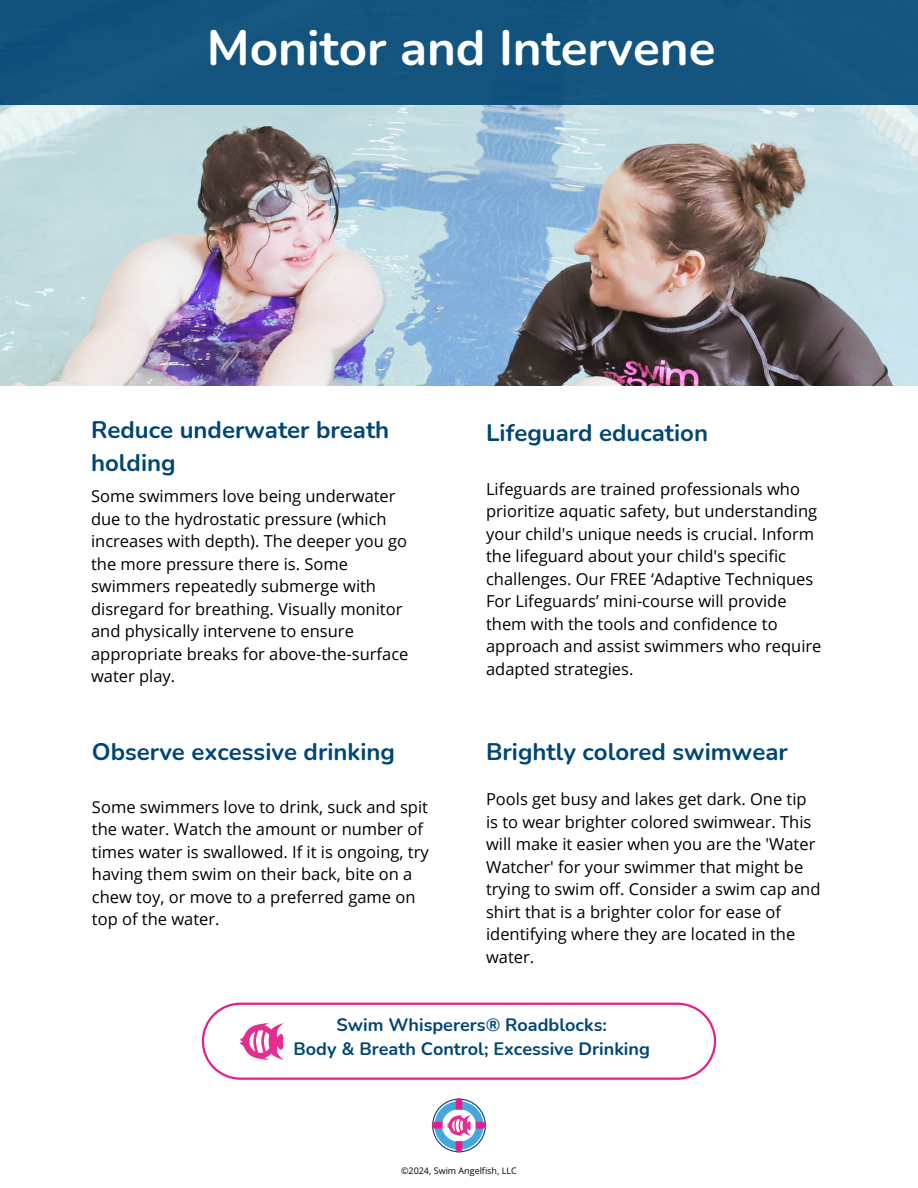
<style>
.page{position:relative;width:918px;height:1188px;background:#fff}
.page>*{position:absolute;margin:0;border:0;box-sizing:border-box;transform-origin:0 0}
.t1{font:700 49.5px "Nunito";color:#fff}
.t2{font:700 24px/32.7px "Nunito";color:#004674}
.t3{font:700 18px/24.8px "Nunito";color:#004674;text-align:center}
.t4{font:16.5px/22.5px "Open Sans";color:#000}
.t5{font:9px "Open Sans";color:#000}
</style>
<div class="page">
<img style="left:0;top:105px;width:918px;height:281px">
<div style="left:0;top:0;width:918px;height:105px;background:#14557e"></div>
<svg style="left:432px;top:1098px;width:54px;height:54px"></svg>
<img style="left:448px;top:1116px;width:22px;height:19px">
<svg style="left:202px;top:1003px;width:514px;height:77px"></svg>
<img style="left:241px;top:1023px;width:43px;height:36px">
<h1 class="t1" style="left:207px;top:15px;width:510px">Monitor and Intervene</h1>
<h4 class="t2" style="left:91px;top:414px;width:300px">Reduce underwater breath holding</h4>
<h2 class="t4" style="left:91px;top:485px;width:319px">Some swimmers love being underwater due to the hydrostatic pressure (which increases with depth). The deeper you go the more pressure there is. Some swimmers repeatedly submerge with disregard for breathing. Visually monitor and physically intervene to ensure appropriate breaks for above-the-surface water play.</h2>
<h4 class="t2" style="left:486px;top:416px;width:224px">Lifeguard education</h4>
<h2 class="t4" style="left:486px;top:477px;width:337px">Lifeguards are trained professionals who prioritize aquatic safety, but understanding your child's unique needs is crucial. Inform the lifeguard about your child's specific challenges. Our FREE ‘Adaptive Techniques For Lifeguards’ mini-course will provide them with the tools and confidence to approach and assist swimmers who require adapted strategies.</h2>
<h2 class="t2" style="left:92px;top:735px;width:305px">Observe excessive drinking</h2>
<h2 class="t2" style="left:486px;top:735px;width:303px">Brightly colored swimwear</h2>
<h4 class="t4" style="left:92px;top:795px;width:338px">Some swimmers love to drink, suck and spit the water. Watch the amount or number of times water is swallowed. If it is ongoing, try having them swim on their back, bite on a chew toy, or move to a preferred game on top of the water.</h4>
<h4 class="t4" style="left:486px;top:788px;width:336px">Pools get busy and lakes get dark. One tip is to wear brighter colored swimwear. This will make it easier when you are the 'Water Watcher' for your swimmer that might be trying to swim off. Consider a swim cap and shirt that is a brighter color for ease of identifying where they are located in the water.</h4>
<p class="t3" style="left:294px;top:1012px;width:358px">Swim Whisperers® Roadblocks:<br>Body &amp; Breath Control; Excessive Drinking</p>
<h3 class="t5" style="left:401px;top:1164px;width:117px">©2024, Swim Angelfish, LLC</h3>
</div>
